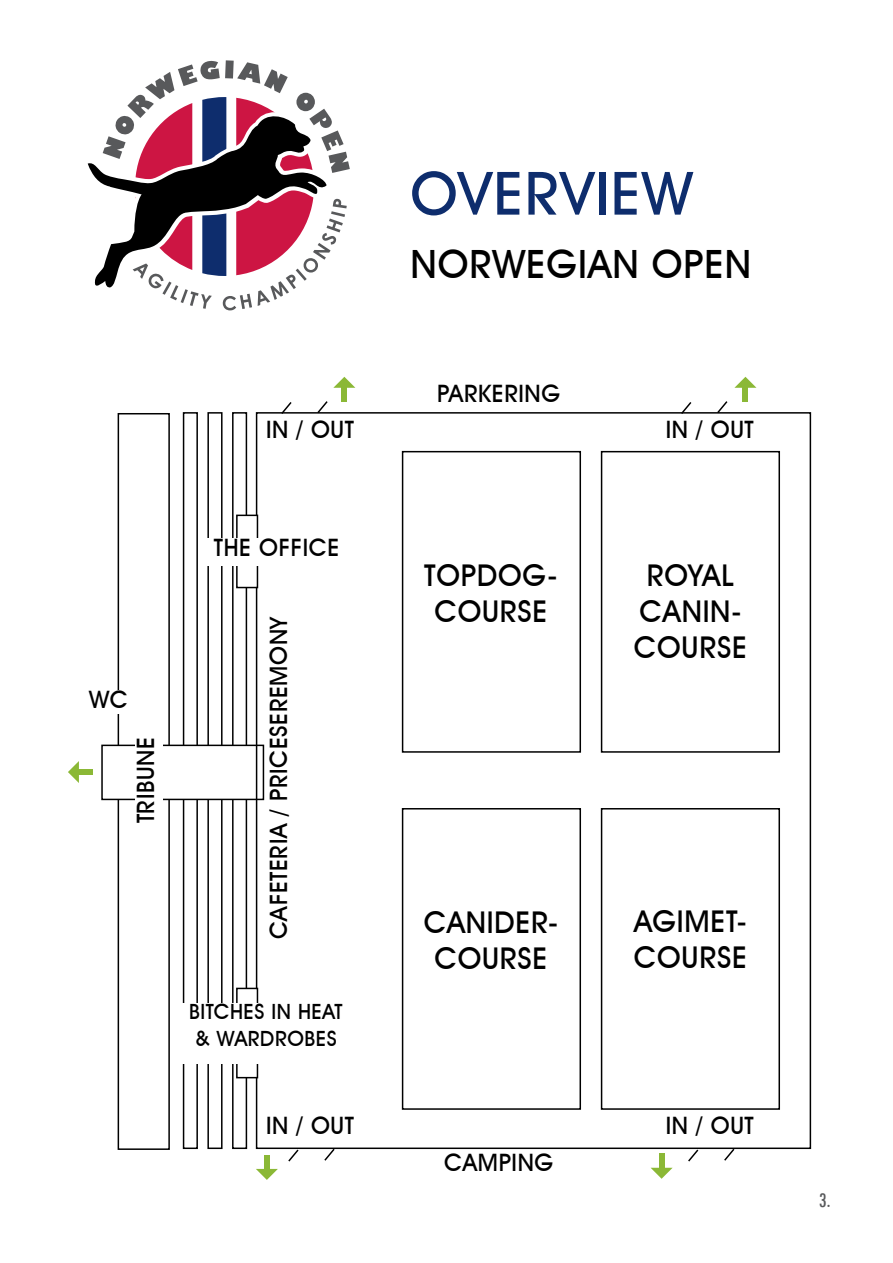
<style>
.page{position:relative;width:893px;height:1263px;background:#fff}
.page>*{position:absolute;margin:0;border:0;box-sizing:border-box;transform-origin:0 0}
.t1{font:500 60px "Avant Garde IT Cby BT";letter-spacing:.025em;color:#0e2d6d}
.t2{font:500 39px "Avant Garde IT Cby BT";letter-spacing:.025em;color:#000}
.t3{font:500 30px/36px "Avant Garde IT Cby BT";letter-spacing:.025em;color:#000;text-align:center}
.t4{font:500 24px "Avant Garde IT Cby BT";letter-spacing:.025em;color:#000}
.t5{font:500 21px/27px "Avant Garde IT Cby BT";letter-spacing:.025em;color:#000}
.t6{font:500 condensed 18px "Futura";color:#58595b}
</style>
<div class="page">
<svg style="left:87px;top:60px;width:263px;height:250px"></svg>
<div style="left:183px;top:412px;width:15px;height:737px;border:2px solid #000"></div>
<div style="left:207px;top:412px;width:16px;height:737px;border:2px solid #000"></div>
<div style="left:232px;top:412px;width:15px;height:737px;border:2px solid #000"></div>
<div style="left:118px;top:413px;width:52px;height:737px;border:2px solid #000"></div>
<div style="left:102px;top:745px;width:161px;height:54px;background:#fff"></div>
<div style="left:101px;top:745px;width:163px;height:55px;border:2px solid #000"></div>
<div style="left:402px;top:451px;width:179px;height:302px;border:2px solid #000"></div>
<div style="left:601px;top:451px;width:179px;height:302px;border:2px solid #000"></div>
<svg style="left:280px;top:402px;width:13px;height:12px"></svg>
<svg style="left:316px;top:401px;width:13px;height:13px"></svg>
<svg style="left:287px;top:1148px;width:13px;height:14px"></svg>
<svg style="left:323px;top:1147px;width:13px;height:14px"></svg>
<div style="left:237px;top:515px;width:20px;height:72px;background:#fff"></div>
<div style="left:236px;top:515px;width:22px;height:73px;border:2px solid #000"></div>
<div style="left:237px;top:988px;width:20px;height:90px;background:#fff"></div>
<div style="left:236px;top:988px;width:22px;height:90px;border:2px solid #000"></div>
<div style="left:77px;top:690px;width:64px;height:24px;background:#fff"></div>
<div style="left:198px;top:538px;width:157px;height:28px;background:#fff"></div>
<div style="left:173px;top:1003px;width:186px;height:60px;background:#fff"></div>
<div style="left:402px;top:808px;width:179px;height:302px;border:2px solid #000"></div>
<div style="left:601px;top:808px;width:179px;height:302px;border:2px solid #000"></div>
<svg style="left:680px;top:402px;width:13px;height:12px"></svg>
<svg style="left:716px;top:401px;width:13px;height:13px"></svg>
<svg style="left:686px;top:1148px;width:14px;height:14px"></svg>
<svg style="left:723px;top:1147px;width:13px;height:14px"></svg>
<div style="left:743px;top:384px;width:5px;height:18px;background:#8bb836"></div>
<svg style="left:734px;top:377px;width:22px;height:11px"></svg>
<div style="left:342px;top:384px;width:5px;height:18px;background:#8bb836"></div>
<svg style="left:333px;top:377px;width:22px;height:11px"></svg>
<div style="left:75px;top:769px;width:18px;height:6px;background:#8bb836"></div>
<svg style="left:68px;top:761px;width:11px;height:22px"></svg>
<div style="left:264px;top:1155px;width:6px;height:17px;background:#8bb836"></div>
<svg style="left:256px;top:1169px;width:22px;height:11px"></svg>
<div style="left:659px;top:1153px;width:5px;height:18px;background:#8bb836"></div>
<svg style="left:651px;top:1168px;width:22px;height:11px"></svg>
<div style="left:135px;top:713px;width:27px;height:123px;background:#fff"></div>
<p class="t4" style="left:266px;top:415px;width:89px">IN / OUT</p>
<p class="t4" style="left:89px;top:685px;width:40px">WC</p>
<p class="t4" style="left:131px;top:823px;width:87px;rotate:-90deg">TRIBUNE</p>
<p class="t4" style="left:214px;top:533px;width:127px">THE OFFICE</p>
<p class="t4" style="left:264px;top:939px;width:325px;rotate:-90deg">CAFETERIA / PRICESEREMONY</p>
<p class="t5" style="left:189px;top:998px;width:155px">BITCHES IN HEAT &amp; WARDROBES</p>
<p class="t4" style="left:266px;top:1111px;width:89px">IN / OUT</p>
<h1 class="t1" style="left:410px;top:157px;width:284px">OVERVIEW</h1>
<h2 class="t2" style="left:410px;top:240px;width:342px">NORWEGIAN OPEN</h2>
<p class="t4" style="left:437px;top:378px;width:124px">PARKERING</p>
<p class="t3" style="left:424px;top:557px;width:135px">TOPDOG-<br>COURSE</p>
<p class="t4" style="left:666px;top:415px;width:89px">IN / OUT</p>
<p class="t3" style="left:634px;top:557px;width:114px">ROYAL<br>CANIN-<br>COURSE</p>
<p class="t3" style="left:424px;top:904px;width:136px">CANIDER-<br>COURSE</p>
<p class="t4" style="left:444px;top:1148px;width:111px">CAMPING</p>
<p class="t3" style="left:634px;top:903px;width:114px;text-align:left">AGIMET-<br>COURSE</p>
<p class="t4" style="left:666px;top:1111px;width:89px">IN / OUT</p>
<p class="t6" style="left:819px;top:1189px;width:13px">3.</p>
</div>
